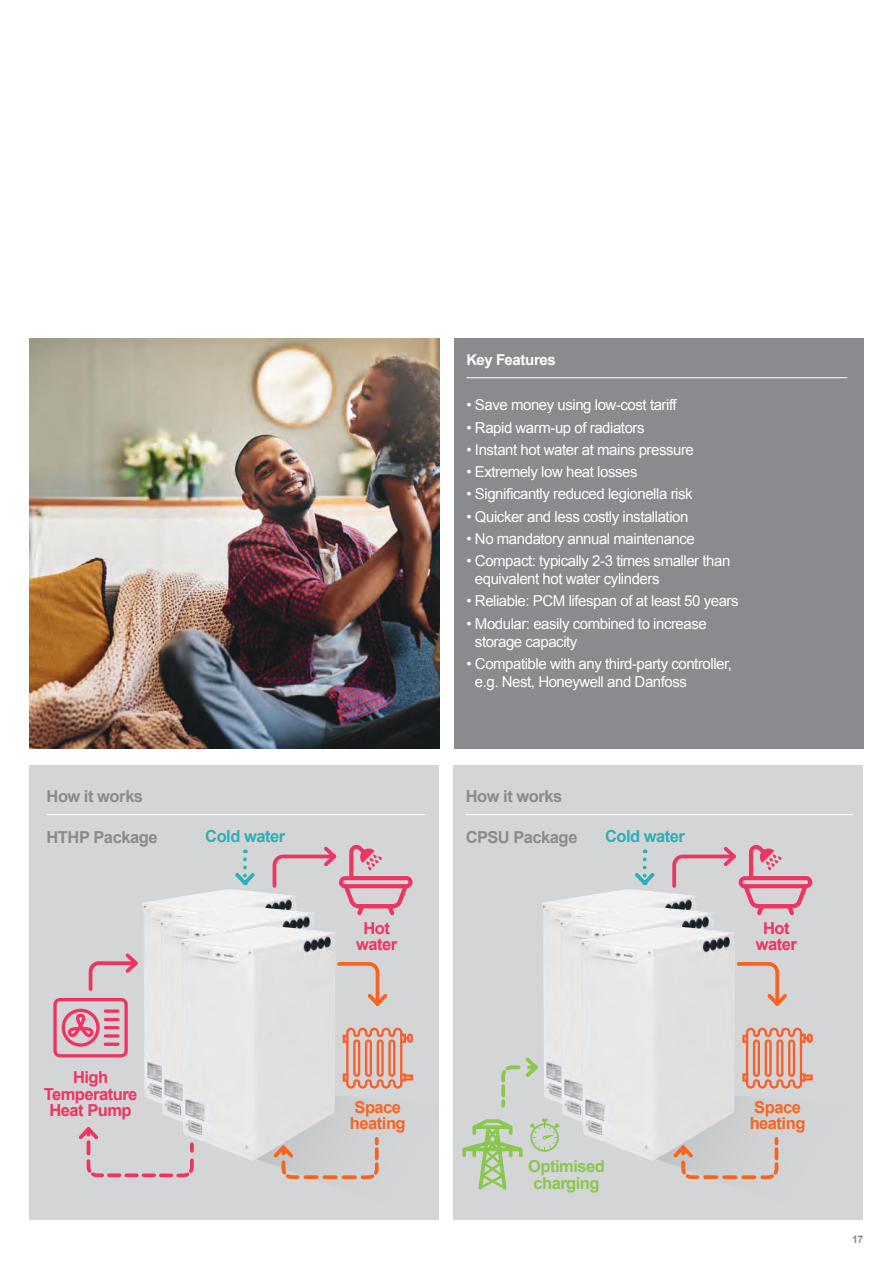
<style>
.page{position:relative;width:893px;height:1263px;background:#fff}
.page>*{position:absolute;margin:0;border:0;box-sizing:border-box;transform-origin:0 0}
.t1{font:700 16.5px "Arial";letter-spacing:-.03em;color:#898b8e}
.t2{font:700 16.5px/16.2px "Arial";letter-spacing:-.03em;color:#ee3460;text-align:center}
.t3{font:700 16.5px/16.2px "Arial";letter-spacing:-.03em;color:#f56521}
.t4{font:700 16.5px "Arial";letter-spacing:-.03em;color:#2eafb7}
.t5{font:700 16.5px/16.2px "Arial";letter-spacing:-.03em;color:#89c74e;text-align:center}
.t6{font:15px/18px "Arial";letter-spacing:-.03em;color:#fff}
.t7{font:700 15px "Arial";letter-spacing:-.025em;color:#fff}
.t8{font:700 10.5px "Arial";color:#898b8e}
</style>
<div class="page">
<img style="left:30px;top:338px;width:409px;height:411px">
<div style="left:30px;top:765px;width:409px;height:455px;background:#d4d5d6"></div>
<div style="left:454px;top:765px;width:409px;height:455px;background:#d4d5d6"></div>
<div style="left:454px;top:338px;width:409px;height:411px;background:#898b8e"></div>
<hr style="left:47px;top:814px;width:378px;height:1px;background:#fff">
<hr style="left:466px;top:814px;width:387px;height:1px;background:#fff">
<img style="left:143px;top:889px;width:128px;height:61px">
<img style="left:160px;top:906px;width:154px;height:44px">
<img style="left:181px;top:925px;width:155px;height:25px">
<svg style="left:235px;top:859px;width:20px;height:27px"></svg>
<svg style="left:53px;top:950px;width:360px;height:230px"></svg>
<svg style="left:271px;top:844px;width:142px;height:71px"></svg>
<img style="left:542px;top:889px;width:128px;height:230px">
<img style="left:560px;top:906px;width:154px;height:215px">
<img style="left:581px;top:925px;width:154px;height:196px">
<svg style="left:736px;top:962px;width:51px;height:44px"></svg>
<svg style="left:501px;top:1057px;width:37px;height:51px"></svg>
<svg style="left:635px;top:859px;width:20px;height:26px"></svg>
<svg style="left:582px;top:1028px;width:231px;height:152px"></svg>
<svg style="left:670px;top:844px;width:142px;height:71px"></svg>
<svg style="left:462px;top:1119px;width:61px;height:71px"></svg>
<svg style="left:530px;top:1119px;width:30px;height:33px"></svg>
<hr style="left:466px;top:377px;width:381px;height:1px;background:#fff">
<p class="t1" style="left:47px;top:785px;width:98px">How it works</p>
<p class="t1" style="left:47px;top:826px;width:113px">HTHP Package</p>
<p class="t4" style="left:205px;top:825px;width:81px">Cold water</p>
<p class="t2" style="left:44px;top:1070px;width:95px">High<br>Temperature<br>Heat Pump</p>
<p class="t2" style="left:356px;top:920px;width:43px">Hot water</p>
<p class="t3" style="left:350px;top:1100px;width:57px">Space heating</p>
<p class="t7" style="left:466px;top:350px;width:91px">Key Features</p>
<p class="t6" style="left:466px;top:396px;width:212px">• Save money using low-cost tariff</p>
<p class="t6" style="left:466px;top:418px;width:180px">• Rapid warm-up of radiators</p>
<p class="t6" style="left:466px;top:441px;width:229px">• Instant hot water at mains pressure</p>
<p class="t6" style="left:466px;top:463px;width:173px">• Extremely low heat losses</p>
<p class="t6" style="left:466px;top:485px;width:228px">• Significantly reduced legionella risk</p>
<p class="t6" style="left:466px;top:507px;width:224px">• Quicker and less costly installation</p>
<p class="t6" style="left:466px;top:530px;width:230px">• No mandatory annual maintenance</p>
<p class="t6" style="left:475px;top:552px;width:257px;text-indent:-9px">• Compact: typically 2-3 times smaller than equivalent hot water cylinders</p>
<p class="t6" style="left:466px;top:592px;width:274px">• Reliable: PCM lifespan of at least 50 years</p>
<p class="t6" style="left:475px;top:614px;width:233px;text-indent:-9px">• Modular: easily combined to increase storage capacity</p>
<p class="t6" style="left:475px;top:655px;width:259px;text-indent:-9px">• Compatible with any third-party controller, e.g. Nest, Honeywell and Danfoss</p>
<p class="t1" style="left:466px;top:785px;width:98px">How it works</p>
<p class="t1" style="left:466px;top:826px;width:113px">CPSU Package</p>
<p class="t4" style="left:605px;top:825px;width:81px">Cold water</p>
<p class="t2" style="left:756px;top:920px;width:43px">Hot water</p>
<p class="t5" style="left:528px;top:1159px;width:78px">Optimised charging</p>
<p class="t3" style="left:750px;top:1100px;width:57px">Space heating</p>
<p class="t8" style="left:852px;top:1233px;width:13px">17</p>
</div>
